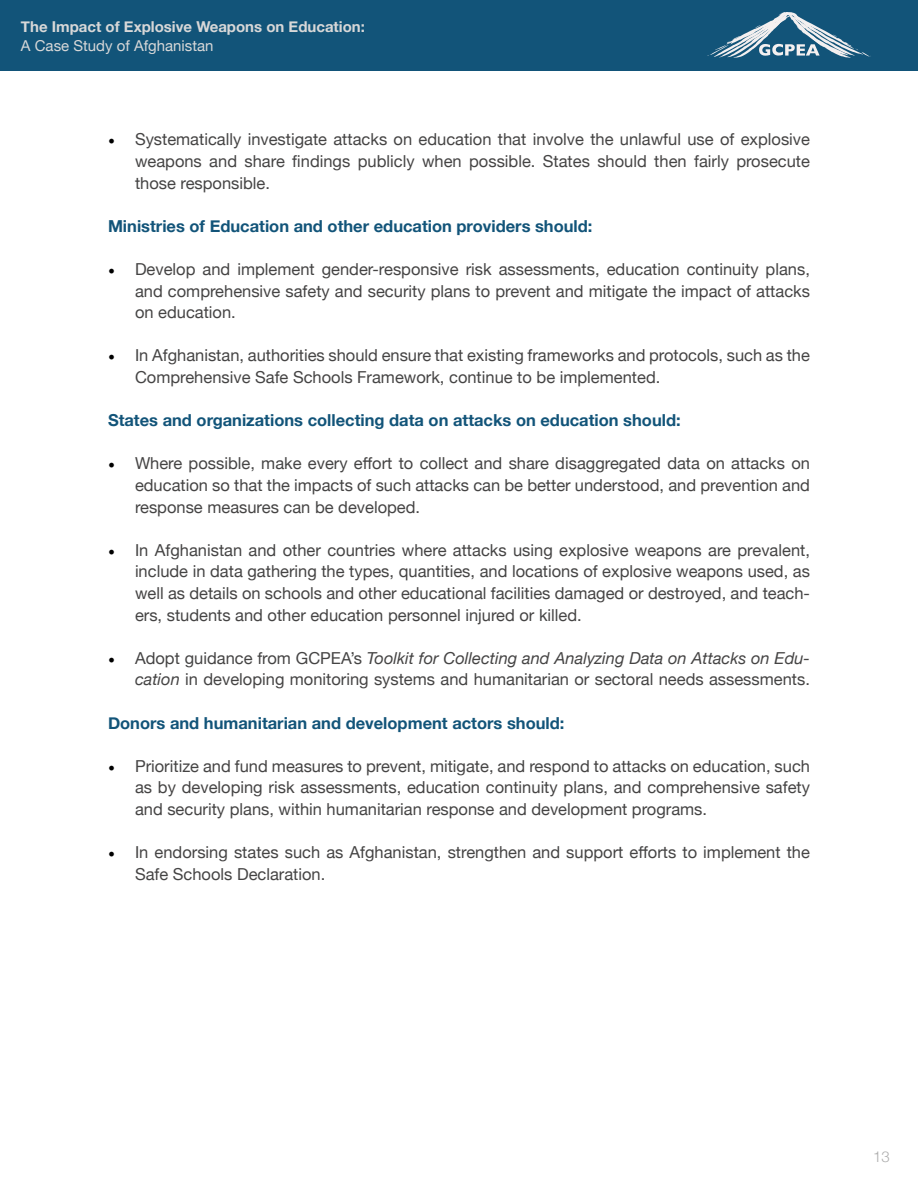
<style>
.page{position:relative;width:918px;height:1188px;background:#fff}
.page>*{position:absolute;margin:0;border:0;box-sizing:border-box;transform-origin:0 0}
.t1{font:16.5px/21.6px "Helvetica Neue";color:#454444;text-align:justify}
.t2{font:700 16.5px "Helvetica Neue";color:#125479}
.t3{font:700 15px "Helvetica Neue";color:#d8d8d8}
.t4{font:15px "Helvetica Neue";color:#d8d8d8}
.t5{font:300 15px "Helvetica Neue";color:#acacac}
.s1{font-family:"Minion Pro";font-size:18px;color:#000}
.s2{font-style:italic}
</style>
<div class="page">
<hr style="left:917px;top:0;width:1px;height:71px;background:#125479">
<div style="left:0;top:0;width:918px;height:70px;background:#125479"></div>
<svg style="left:707px;top:12px;width:164px;height:46px"></svg>
<p class="t3" style="left:21px;top:15px;width:346px">The Impact of Explosive Weapons on Education:</p>
<p class="t4" style="left:21px;top:35px;width:194px">A Case Study of Afghanistan</p>
<p class="t1" style="left:135px;top:130px;width:677px;text-indent:-27px"><span class="s1">•</span> Systematically investigate attacks on education that involve the unlawful use of explosive weapons and share findings publicly when possible. States should then fairly prosecute those responsible.</p>
<p class="t2" style="left:108px;top:213px;width:486px">Ministries of Education and other education providers should:</p>
<p class="t1" style="left:135px;top:259px;width:677px;text-indent:-27px"><span class="s1">•</span> Develop and implement gender-responsive risk assessments, education continuity plans, and comprehensive safety and security plans to prevent and mitigate the impact of attacks on education.</p>
<p class="t1" style="left:135px;top:346px;width:677px;text-indent:-27px"><span class="s1">•</span> In Afghanistan, authorities should ensure that existing frameworks and protocols, such as the<br>Comprehensive Safe Schools Framework, continue to be implemented.</p>
<p class="t2" style="left:108px;top:407px;width:574px">States and organizations collecting data on attacks on education should:</p>
<p class="t1" style="left:135px;top:454px;width:677px;text-indent:-27px"><span class="s1">•</span> Where possible, make every effort to collect and share disaggregated data on attacks on education so that the impacts of such attacks can be better understood, and prevention and response measures can be developed.</p>
<p class="t1" style="left:135px;top:540px;width:677px;text-indent:-27px"><span class="s1">•</span> In Afghanistan and other countries where attacks using explosive weapons are prevalent, include in data gathering the types, quantities, and locations of explosive weapons used, as well as details on schools and other educational facilities damaged or destroyed, and teach&shy;ers, students and other education personnel injured or killed.</p>
<p class="t1" style="left:108px;top:648px;width:704px;text-align:right"><span class="s1">•</span> Adopt guidance from GCPEA’s <span class="s2">Toolkit for Collecting and Analyzing Data on Attacks on Edu&shy;cation</span> in developing monitoring systems and humanitarian or sectoral needs assessments.</p>
<p class="t2" style="left:108px;top:710px;width:458px">Donors and humanitarian and development actors should:</p>
<p class="t1" style="left:135px;top:756px;width:677px;text-indent:-27px"><span class="s1">•</span> Prioritize and fund measures to prevent, mitigate, and respond to attacks on education, such as by developing risk assessments, education continuity plans, and comprehensive safety and security plans, within humanitarian response and development programs.</p>
<p class="t1" style="left:135px;top:842px;width:677px;text-indent:-27px"><span class="s1">•</span> In endorsing states such as Afghanistan, strengthen and support efforts to implement the<br>Safe Schools Declaration.</p>
<p class="t5" style="left:873px;top:1145px;width:18px">13</p>
</div>
